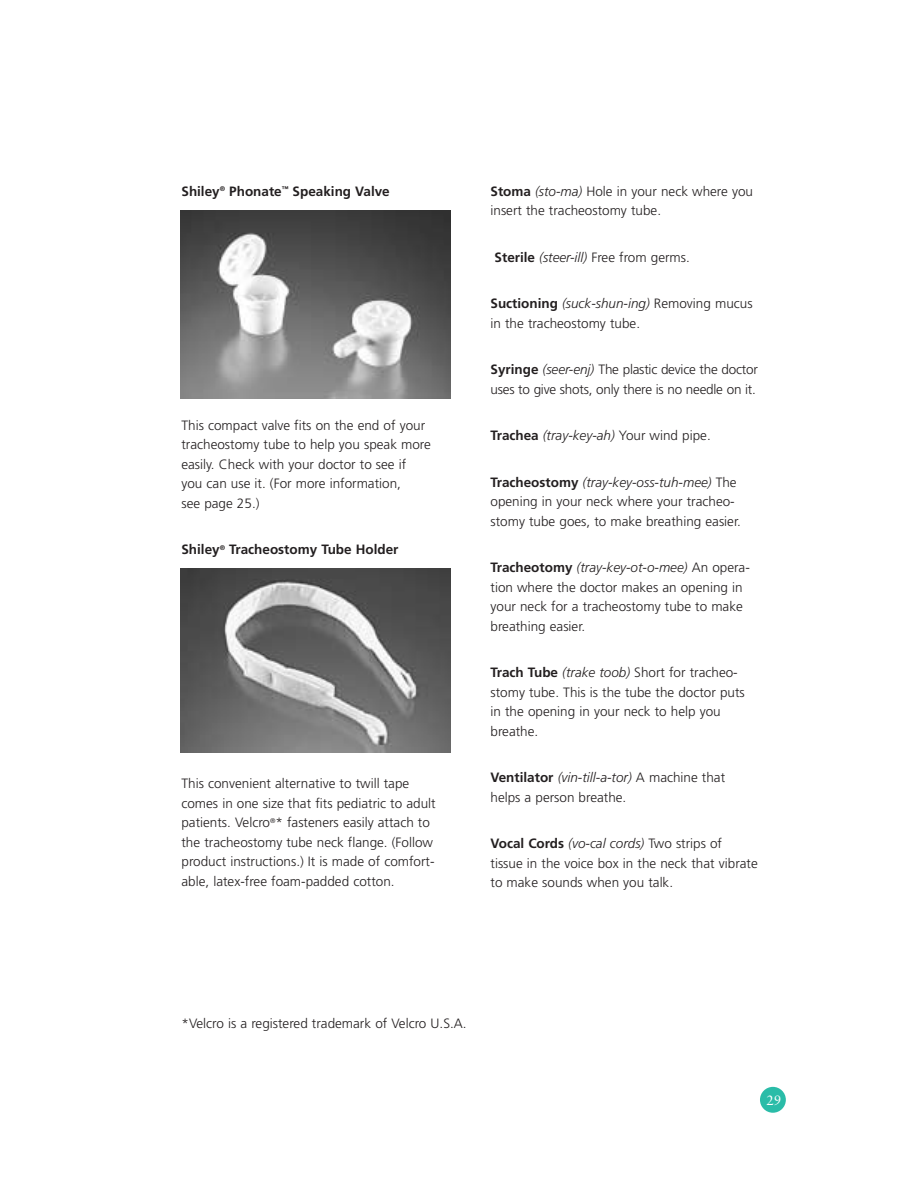
<style>
.page{position:relative;width:918px;height:1188px;background:#fff}
.page>*{position:absolute;margin:0;border:0;box-sizing:border-box;transform-origin:0 0}
.t1{font:300 13.5px/19.5px "Frutiger";color:#231f20}
.t2{font:700 13.5px "Frutiger";color:#231f20}
.t3{font:italic 300 13.5px "Frutiger";color:#231f20}
.t4{font:13.5px "Sabon";color:#fff}
.s1{font-weight:700}
.s2{font-style:italic}
.s3{font-weight:700;font-style:normal}
.s4{font-style:normal}
</style>
<div class="page">
<div style="left:760px;top:1087px;width:26px;height:26px;background:#2abca8;border-radius:50%"></div>
<img style="left:180px;top:211px;width:270px;height:188px">
<img style="left:180px;top:568px;width:271px;height:184px">
<p class="t2" style="left:182px;top:186px;width:210px">Shiley<sup>®</sup> Phonate<sup>™</sup> Speaking Valve</p>
<p class="t1" style="left:181px;top:416px;width:251px">This compact valve fits on the end of your tracheostomy tube to help you speak more easily. Check with your doctor to see if<br>you can use it. (For more information,<br>see page 25.)</p>
<p class="t2" style="left:181px;top:544px;width:219px">Shiley<sup>®</sup> Tracheostomy Tube Holder</p>
<p class="t1" style="left:181px;top:775px;width:256px">This convenient alternative to twill tape comes in one size that fits pediatric to adult patients. Velcro<sup>®</sup>* fasteners easily attach to the tracheostomy tube neck flange. (Follow product instructions.) It is made of comfort&shy;able, latex-free foam-padded cotton.</p>
<p class="t1" style="left:491px;top:182px;width:264px"><span class="s1">Stoma</span> <span class="s2">(sto-ma)</span> Hole in your neck where you insert the tracheostomy tube.</p>
<p class="t1" style="left:495px;top:248px;width:197px"><span class="s1">Sterile</span> <span class="s2">(steer-ill)</span> Free from germs.</p>
<p class="t1" style="left:491px;top:295px;width:264px"><span class="s1">Suctioning</span> <span class="s2">(suck-shun-ing)</span> Removing mucus in the tracheostomy tube.</p>
<p class="t1" style="left:491px;top:361px;width:269px"><span class="s1">Syringe</span> <span class="s2">(seer-enj)</span> The plastic device the doctor uses to give shots, only there is no needle on it.</p>
<p class="t3" style="left:491px;top:430px;width:222px"><span class="s3">Trachea</span> (tray-key-ah) <span class="s4">Your wind pipe.</span></p>
<p class="t1" style="left:491px;top:473px;width:252px"><span class="s1">Tracheostomy</span> <span class="s2">(tray-key-oss-tuh-mee)</span> The opening in your neck where your tracheo&shy;stomy tube goes, to make breathing easier.</p>
<p class="t1" style="left:491px;top:559px;width:261px"><span class="s1">Tracheotomy</span> <span class="s2">(tray-key-ot-o-mee)</span> An opera&shy;tion where the doctor makes an opening in your neck for a tracheostomy tube to make breathing easier.</p>
<p class="t1" style="left:491px;top:664px;width:256px"><span class="s1">Trach Tube</span> <span class="s2">(trake toob)</span> Short for tracheo&shy;stomy tube. This is the tube the doctor puts in the opening in your neck to help you breathe.</p>
<p class="t1" style="left:491px;top:769px;width:236px"><span class="s1">Ventilator</span> <span class="s2">(vin-till-a-tor)</span> A machine that helps a person breathe.</p>
<p class="t1" style="left:491px;top:835px;width:269px"><span class="s1">Vocal Cords</span> <span class="s2">(vo-cal cords)</span> Two strips of<br>tissue in the voice box in the neck that vibrate to make sounds when you talk.</p>
<p class="t1" style="left:182px;top:1015px;width:287px">*Velcro is a registered trademark of Velcro U.S.A.</p>
<p class="t4" style="left:766px;top:1095px;width:17px">29</p>
</div>
